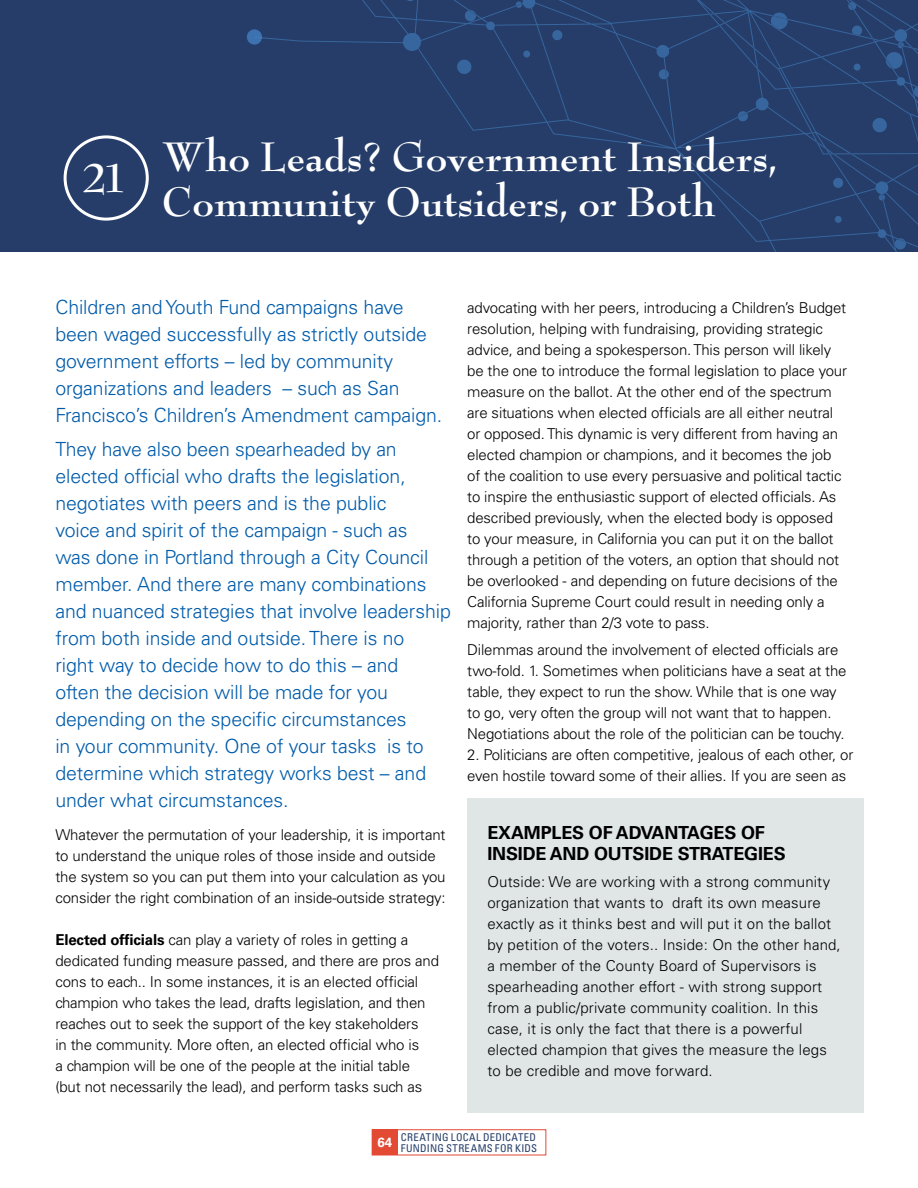
<style>
.page{position:relative;width:918px;height:1188px;background:#fff}
.page>*{position:absolute;margin:0;border:0;box-sizing:border-box;transform-origin:0 0}
.t1{font:700 45px/45px "Bernhard Modern";color:#fff}
.t2{font:300 19.5px/27px "Univers";letter-spacing:-.005em;color:#005baa}
.t3{font:700 18px/21px "Univers";letter-spacing:-.01em;color:#000}
.t4{font:300 15px/21px "Univers";letter-spacing:-.01em;color:#000}
.t5{font:300 15px/21px "Univers";letter-spacing:.01em;color:#000}
.t6{font:700 13.35px "Univers LT Std";color:#fff}
.t7{font:condensed 10.65px/10.6px "Univers LT Std";letter-spacing:.03em;color:#253d68}
.s1{font-weight:700}
</style>
<div class="page">
<div style="left:0;top:0;width:918px;height:252px;background:#253d68"></div>
<svg style="left:373px;top:0;width:545px;height:252px"></svg>
<svg style="left:456px;top:60px;width:16px;height:14px"></svg>
<svg style="left:895px;top:238px;width:11px;height:12px"></svg>
<svg style="left:464px;top:10px;width:12px;height:11px"></svg>
<svg style="left:404px;top:0;width:13px;height:1px"></svg>
<svg style="left:552px;top:30px;width:11px;height:10px"></svg>
<svg style="left:523px;top:51px;width:8px;height:7px"></svg>
<svg style="left:658px;top:69px;width:12px;height:10px"></svg>
<svg style="left:738px;top:0;width:180px;height:223px"></svg>
<svg style="left:516px;top:2px;width:6px;height:6px"></svg>
<svg style="left:247px;top:29px;width:15px;height:16px"></svg>
<div style="left:64px;top:135px;width:85px;height:86px;border:3px solid #fff;border-radius:50%"></div>
<div style="left:467px;top:798px;width:397px;height:315px;background:#e0e6e6"></div>
<div style="left:372px;top:1130px;width:25px;height:25px;background:#e34a34"></div>
<div style="left:372px;top:1130px;width:174px;height:25px;border:1px solid #e34a34"></div>
<h1 class="t1" style="left:82px;top:156px;width:48px">21</h1>
<h1 class="t1" style="left:162px;top:135px;width:617px">Who Leads? Government Insiders,<br>Community Outsiders, or Both</h1>
<h2 class="t2" style="left:55px;top:294px;width:388px">Children and Youth Fund campaigns have been waged successfully as strictly outside government efforts – led by community organizations and leaders – such as San Francisco’s Children’s Amendment campaign.</h2>
<p class="t2" style="left:55px;top:435px;width:397px">They have also been spearheaded by an elected official who drafts the legislation, negotiates with peers and is the public<br>voice and spirit of the campaign - such as<br>was done in Portland through a City Council member. And there are many combinations and nuanced strategies that involve leadership from both inside and outside. There is no<br>right way to decide how to do this – and<br>often the decision will be made for you depending on the specific circumstances<br>in your community. One of your tasks is to determine which strategy works best – and under what circumstances.</p>
<p class="t4" style="left:55px;top:824px;width:392px">Whatever the permutation of your leadership, it is important to understand the unique roles of those inside and outside the system so you can put them into your calculation as you consider the right combination of an inside-outside strategy:</p>
<p class="t4" style="left:55px;top:929px;width:385px"><span class="s1">Elected officials</span> can play a variety of roles in getting a dedicated funding measure passed, and there are pros and cons to each.. In some instances, it is an elected official champion who takes the lead, drafts legislation, and then reaches out to seek the support of the key stakeholders<br>in the community. More often, an elected official who is<br>a champion will be one of the people at the initial table (but not necessarily the lead), and perform tasks such as</p>
<p class="t4" style="left:467px;top:298px;width:381px">advocating with her peers, introducing a Children’s Budget resolution, helping with fundraising, providing strategic advice, and being a spokesperson. This person will likely be the one to introduce the formal legislation to place your measure on the ballot. At the other end of the spectrum are situations when elected officials are all either neutral or opposed. This dynamic is very different from having an elected champion or champions, and it becomes the job of the coalition to use every persuasive and political tactic to inspire the enthusiastic support of elected officials. As described previously, when the elected body is opposed to your measure, in California you can put it on the ballot through a petition of the voters, an option that should not be overlooked - and depending on future decisions of the California Supreme Court could result in needing only a majority, rather than 2/3 vote to pass.</p>
<p class="t4" style="left:467px;top:639px;width:381px">Dilemmas around the involvement of elected officials are two-fold. 1. Sometimes when politicians have a seat at the table, they expect to run the show. While that is one way to go, very often the group will not want that to happen.<br>Negotiations about the role of the politician can be touchy.</p>
<p class="t4" style="left:467px;top:744px;width:388px">2. Politicians are often competitive, jealous of each other, or even hostile toward some of their allies. If you are seen as</p>
<p class="t3" style="left:488px;top:822px;width:300px">EXAMPLES OF ADVANTAGES OF<br>INSIDE AND OUTSIDE STRATEGIES</p>
<p class="t5" style="left:488px;top:871px;width:355px">Outside: We are working with a strong community organization that wants to draft its own measure exactly as it thinks best and will put it on the ballot by petition of the voters.. Inside: On the other hand, a member of the County Board of Supervisors is spearheading another effort - with strong support from a public/private community coalition. In this case, it is only the fact that there is a powerful elected champion that gives the measure the legs to be credible and move forward.</p>
<p class="t6" style="left:377px;top:1135px;width:16px">64</p>
<p class="t7" style="left:401px;top:1132px;width:138px">CREATING LOCAL DEDICATED<br>FUNDING STREAMS FOR KIDS</p>
</div>
